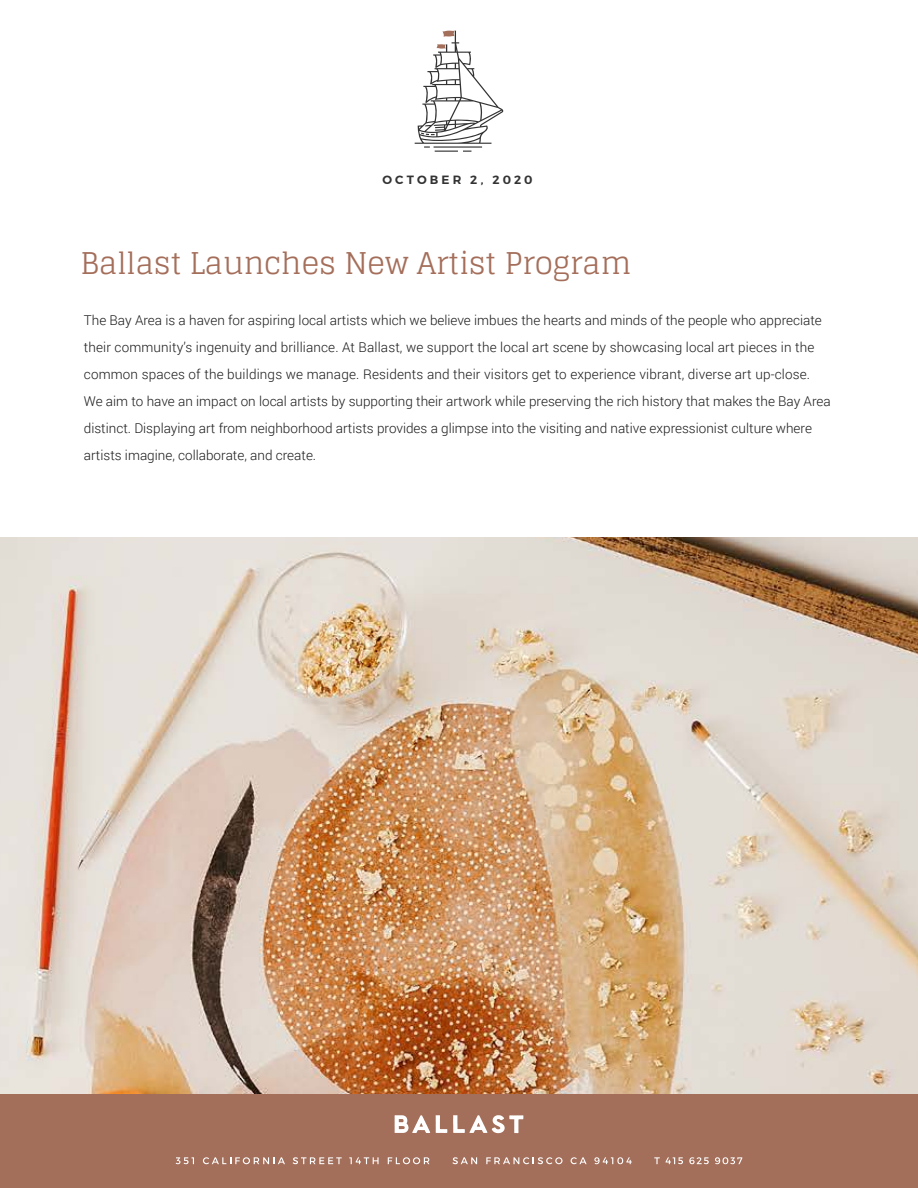
<style>
.page{position:relative;width:918px;height:1188px;background:#fff}
.page>*{position:absolute;margin:0;border:0;box-sizing:border-box;transform-origin:0 0}
.t1{font:30px "Glegoo";letter-spacing:-.005em;color:#a46e5a}
.t2{font:300 13.5px/27px "Roboto";color:#1a1a1a}
.t3{font:600 12px "Montserrat";letter-spacing:.26em;color:#333}
</style>
<div class="page">
<svg style="left:415px;top:30px;width:89px;height:122px"></svg>
<div style="left:0;top:1094px;width:918px;height:94px;background:#a36f5b"></div>
<svg style="left:395px;top:1115px;width:129px;height:18px"></svg>
<img style="left:0;top:537px;width:917px;height:557px">
<svg style="left:176px;top:1157px;width:18px;height:7px"></svg>
<svg style="left:203px;top:1157px;width:82px;height:7px"></svg>
<svg style="left:293px;top:1157px;width:49px;height:7px"></svg>
<svg style="left:349px;top:1157px;width:30px;height:7px"></svg>
<svg style="left:388px;top:1157px;width:41px;height:7px"></svg>
<svg style="left:452px;top:1157px;width:25px;height:7px"></svg>
<svg style="left:486px;top:1157px;width:77px;height:7px"></svg>
<svg style="left:571px;top:1157px;width:16px;height:7px"></svg>
<svg style="left:594px;top:1157px;width:38px;height:7px"></svg>
<svg style="left:654px;top:1157px;width:6px;height:7px"></svg>
<svg style="left:666px;top:1157px;width:17px;height:7px"></svg>
<svg style="left:689px;top:1157px;width:20px;height:7px"></svg>
<svg style="left:715px;top:1157px;width:27px;height:7px"></svg>
<p class="t3" style="left:382px;top:172px;width:152px">OCTOBER 2, 2020</p>
<h1 class="t1" style="left:81px;top:246px;width:552px">Ballast Launches New Artist Program</h1>
<p class="t2" style="left:84px;top:306px;width:748px">The Bay Area is a haven for aspiring local artists which we believe imbues the hearts and minds of the people who appreciate their community’s ingenuity and brilliance. At Ballast, we support the local art scene by showcasing local art pieces in the common spaces of the buildings we manage. Residents and their visitors get to experience vibrant, diverse art up-close.<br>We aim to have an impact on local artists by supporting their artwork while preserving the rich history that makes the Bay Area distinct. Displaying art from neighborhood artists provides a glimpse into the visiting and native expressionist culture where artists imagine, collaborate, and create.</p>
</div>
